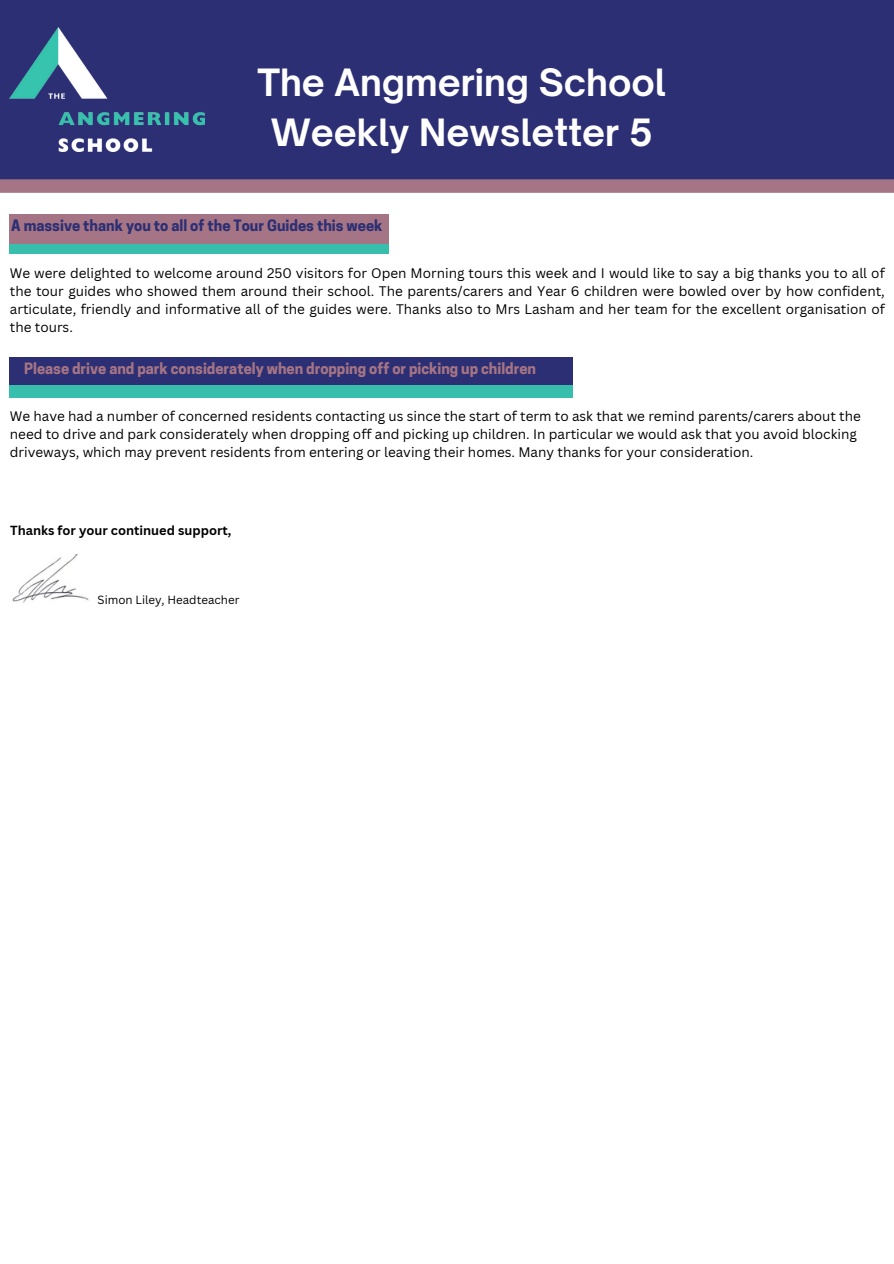
<style>
.page{position:relative;width:894px;height:1264px;background:#fff}
.page>*{position:absolute;margin:0;border:0;box-sizing:border-box;transform-origin:0 0}
.t1{font:700 36px/49.5px "Open Sauce One";color:#fff;text-align:center}
.t2{font:700 14.7px "Cooper Hewitt";color:#a67585}
.t3{font:700 14.7px "Cooper Hewitt";color:#2c2f73}
.t4{font:13.5px/18px "Canva Sans";color:#000;text-align:justify}
.t5{font:700 12.75px "Canva Sans";color:#000}
.t6{font:11.55px "Canva Sans";color:#000}
</style>
<div class="page">
<div style="left:0;top:0;width:893px;height:181px;background:#2c2f73"></div>
<img style="left:10px;top:27px;width:194px;height:124px">
<div style="left:0;top:179px;width:893px;height:14px;background:#a67585"></div>
<div style="left:10px;top:236px;width:379px;height:18px;background:#38bead"></div>
<div style="left:10px;top:214px;width:379px;height:29px;background:#a67585"></div>
<div style="left:10px;top:357px;width:563px;height:30px;background:#2c2f73"></div>
<div style="left:10px;top:385px;width:563px;height:12px;background:#38bead"></div>
<img style="left:12px;top:555px;width:77px;height:48px">
<h2 class="t1" style="left:257px;top:58px;width:410px">The Angmering School<br>Weekly Newsletter 5</h2>
<h1 class="t3" style="left:11px;top:220px;width:372px">A massive thank you to all of the Tour Guides this week</h1>
<p class="t4" style="left:10px;top:263px;width:876px">We were delighted to welcome around 250 visitors for Open Morning tours this week and I would like to say a big thanks you to all of the tour guides who showed them around their school. The parents/carers and Year 6 children were bowled over by how confident, articulate, friendly and informative all of the guides were. Thanks also to Mrs Lasham and her team for the excellent organisation of the tours.</p>
<h2 class="t2" style="left:24px;top:363px;width:513px">Please drive and park considerately when dropping off or picking up children</h2>
<p class="t4" style="left:10px;top:407px;width:852px;text-align:left">We have had a number of concerned residents contacting us since the start of term to ask that we remind parents/carers about the need to drive and park considerately when dropping off and picking up children. In particular we would ask that you avoid blocking driveways, which may prevent residents from entering or leaving their homes. Many thanks for your consideration.</p>
<h2 class="t5" style="left:10px;top:521px;width:222px">Thanks for your continued support,</h2>
<p class="t6" style="left:98px;top:591px;width:143px">Simon Liley, Headteacher</p>
</div>
